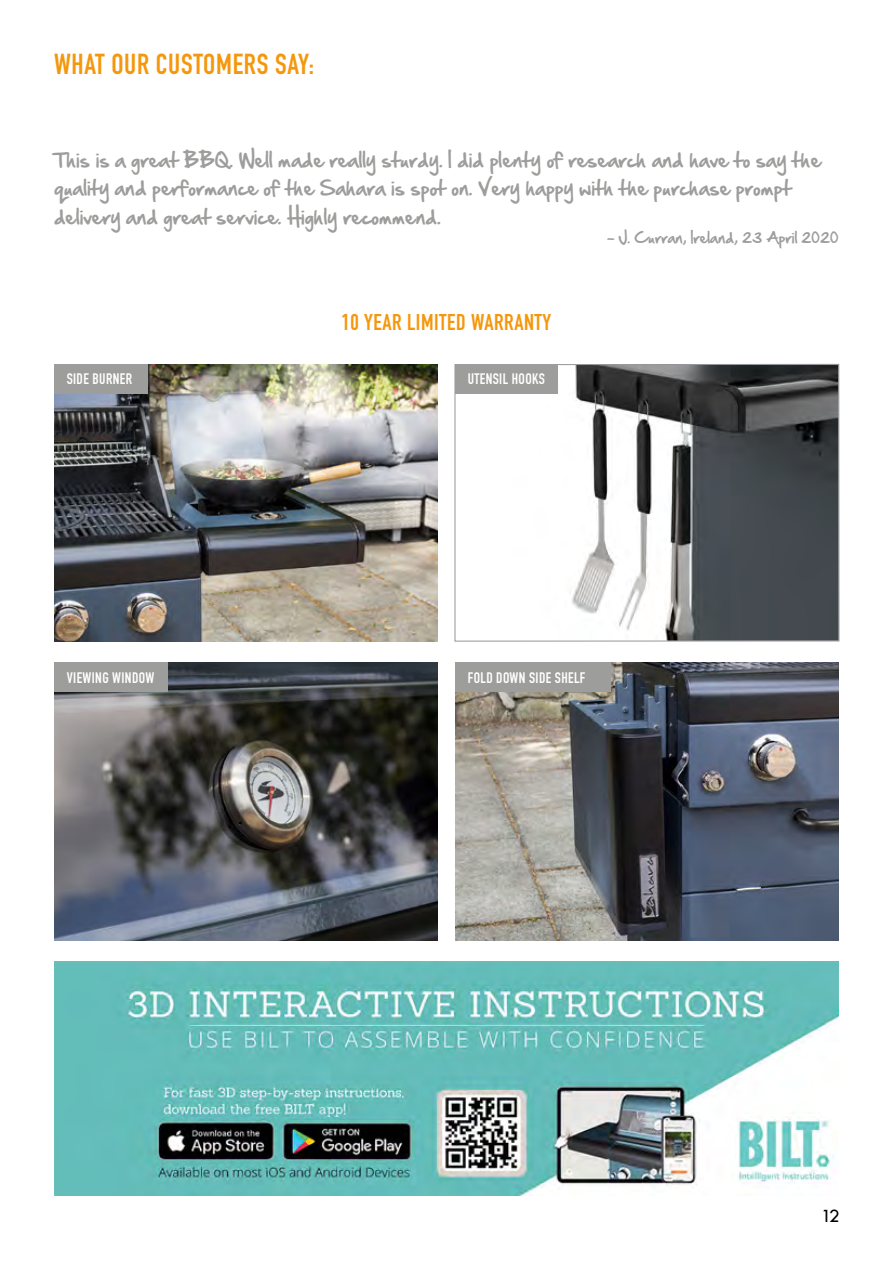
<style>
.page{position:relative;width:893px;height:1263px;background:#fff}
.page>*{position:absolute;margin:0;border:0;box-sizing:border-box;transform-origin:0 0}
.t1{font:700 28.5px "DIN Condensed";letter-spacing:.025em;color:#f4970c}
.t2{font:700 22.5px "DIN Condensed";letter-spacing:.025em;color:#f4970c}
.t3{font:19.5px "Tw Cen MT Mediumfor Kenmore";color:#000}
.t4{font:18px/28.5px "Hand Of Sean";color:#9d9d9c}
.t5{font:700 15px "DIN Condensed";letter-spacing:.025em;color:#fff}
.t6{font:13.5px "Hand Of Sean";color:#9d9d9c}
</style>
<div class="page">
<svg style="left:455px;top:364px;width:384px;height:277px"></svg>
<img style="left:54px;top:663px;width:383px;height:277px">
<img style="left:54px;top:364px;width:383px;height:277px">
<img style="left:455px;top:663px;width:384px;height:277px">
<div style="left:455px;top:364px;width:102px;height:29px;background:#9d9d9c"></div>
<div style="left:54px;top:364px;width:94px;height:29px;background:#9d9d9c"></div>
<div style="left:54px;top:663px;width:114px;height:29px;background:#9d9d9c"></div>
<div style="left:455px;top:663px;width:156px;height:29px;background:#9d9d9c"></div>
<img style="left:54px;top:962px;width:785px;height:233px">
<h1 class="t1" style="left:54px;top:45px;width:262px">WHAT OUR CUSTOMERS SAY:</h1>
<p class="t4" style="left:54px;top:145px;width:769px">This is a great BBQ. Well made really sturdy. I did plenty of research and have to say the quality and performance of the Sahara is spot on. Very happy with the purchase prompt delivery and great service. Highly recommend.</p>
<p class="t6" style="left:607px;top:226px;width:233px">- J. Curran, Ireland, 23 April 2020</p>
<p class="t2" style="left:342px;top:307px;width:211px">10 YEAR LIMITED WARRANTY</p>
<p class="t5" style="left:67px;top:369px;width:67px">SIDE BURNER</p>
<p class="t5" style="left:468px;top:369px;width:79px">UTENSIL HOOKS</p>
<p class="t5" style="left:67px;top:667px;width:89px">VIEWING WINDOW</p>
<p class="t5" style="left:468px;top:667px;width:119px">FOLD DOWN SIDE SHELF</p>
<p class="t3" style="left:823px;top:1205px;width:18px">12</p>
</div>
